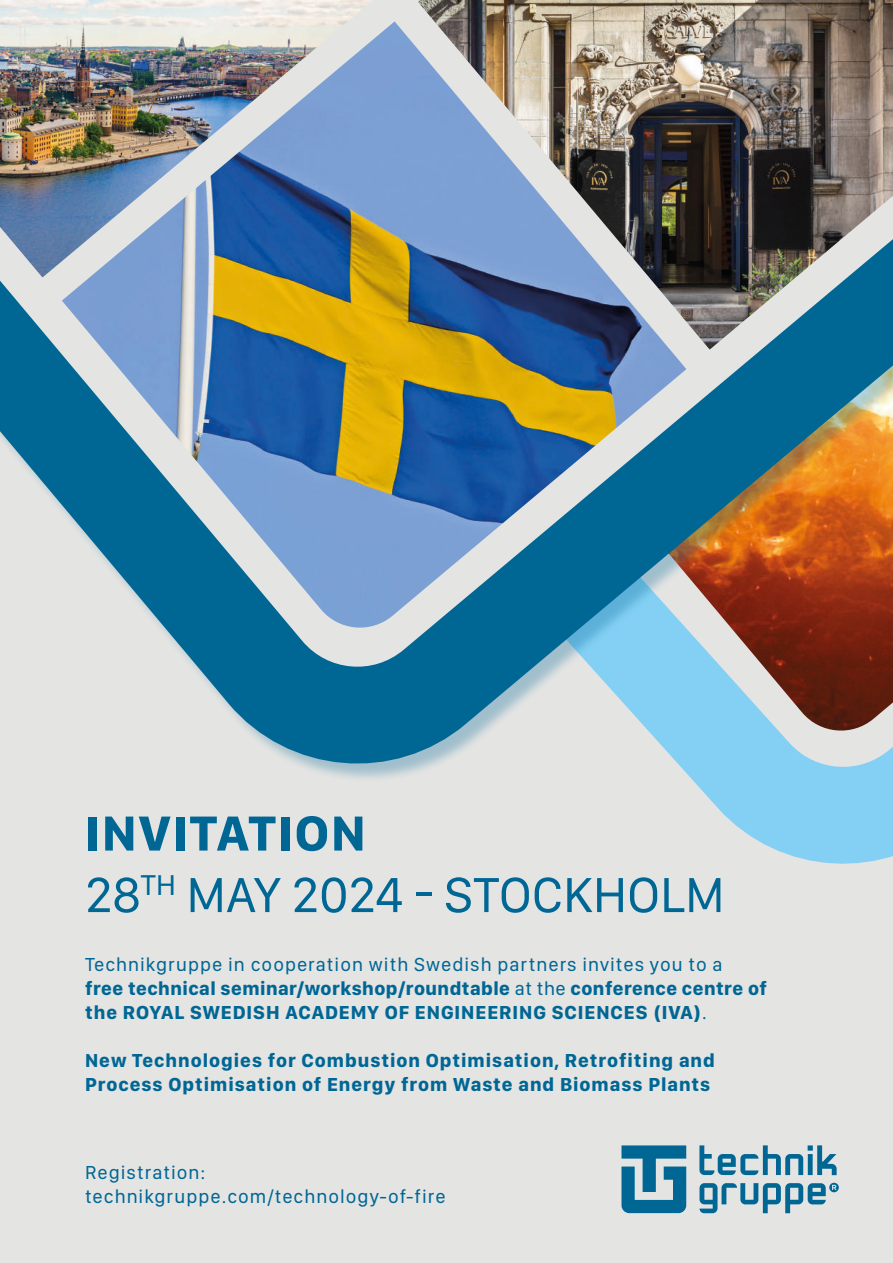
<style>
.page{position:relative;width:893px;height:1263px;background:#fff}
.page>*{position:absolute;margin:0;border:0;box-sizing:border-box;transform-origin:0 0}
.t1{font:51px/61.5px "SF Compact Display";letter-spacing:.005em;color:#006795}
.t2{font:700 19.5px/24px "SF Compact Display";letter-spacing:.025em;color:#006795}
.t3{font:700 19.5px/24px "SF Compact Display";letter-spacing:.05em;color:#006795}
.t4{font:19.5px/24px "SF Compact Display";letter-spacing:.05em;color:#006795}
.s1{font-weight:700}
.s2{font-weight:400}
</style>
<div class="page">
<div style="left:0;top:0;width:893px;height:1262px;background:#e4e4e3"></div>
<svg style="left:0;top:277px;width:893px;height:582px"></svg>
<img style="left:62px;top:21px;width:624px;height:613px">
<img style="left:418px;top:0;width:475px;height:350px">
<img style="left:0;top:0;width:373px;height:277px">
<svg style="left:621px;top:1145px;width:65px;height:68px"></svg>
<svg style="left:699px;top:1145px;width:138px;height:30px"></svg>
<svg style="left:699px;top:1183px;width:140px;height:30px"></svg>
<h1 class="t1" style="left:85px;top:802px;width:641px"><span class="s1">INVITATION<br></span>28<sup>TH</sup> MAY 2024 - STOCKHOLM</h1>
<p class="t2" style="left:85px;top:952px;width:683px"><span class="s2">Technikgruppe in cooperation with Swedish partners invites you to a<br></span>free technical seminar/workshop/roundtable <span class="s2">at the</span> conference centre of the ROYAL SWEDISH ACADEMY OF ENGINEERING SCIENCES (IVA)<span class="s2">.</span></p>
<p class="t3" style="left:85px;top:1048px;width:631px">New Technologies for Combustion Optimisation, Retrofiting and<br>Process Optimisation of Energy from Waste and Biomass Plants</p>
<p class="t4" style="left:85px;top:1160px;width:362px">Registration: technikgruppe.com/technology-of-fire</p>
</div>
